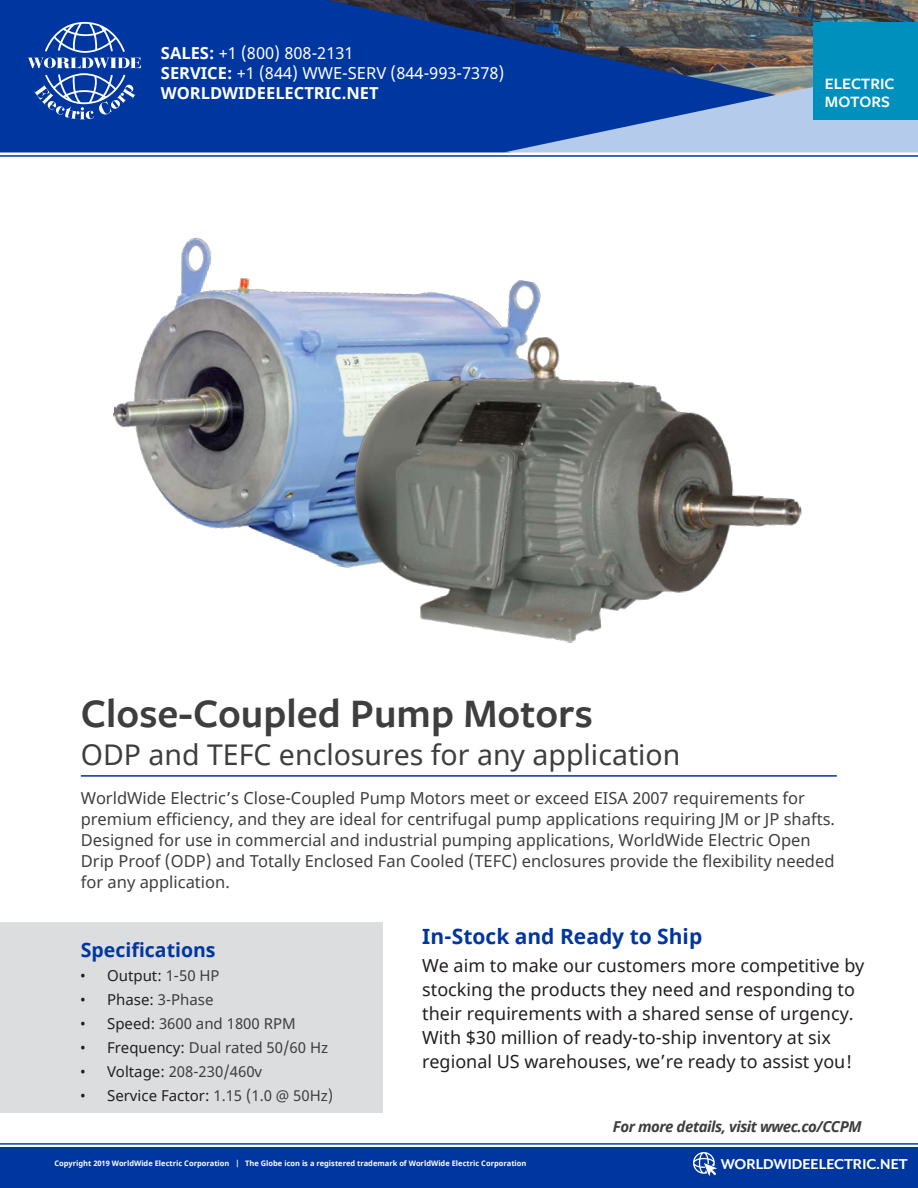
<style>
.page{position:relative;width:918px;height:1188px;background:#fff}
.page>*{position:absolute;margin:0;border:0;box-sizing:border-box;transform-origin:0 0}
.t1{font:600 42px "Freight Sans Pro";color:#3e3e3f}
.t2{font:28.5px "Noto Sans";color:#3e3e3f}
.t3{font:700 21px "Noto Sans";color:#00369f}
.t4{font:700 19.5px "Noto Sans";color:#00369f}
.t5{font:18px/24px "Noto Sans";color:#231f20}
.t6{font:16.5px/21px "Noto Sans";color:#3e3e3f}
.t7{font:16.5px/19.8px "Noto Sans";color:#fff}
.t8{font:700 16.5px "Mr Eaves XL Mod OT";color:#fff}
.t9{font:600 16.5px/18px "Freight Sans Pro";color:#fff}
.t10{font:15px "Noto Sans";color:#3e3e3f}
.t11{font:15px "Noto Sans";color:#231f20}
.t12{font:italic 700 15px "Noto Sans";letter-spacing:-.03em;color:#3e3e3f}
.t13{font:700 7.5px "Noto Sans";color:#fff}
.s1{font-weight:700}
.s2{color:#3e3e3f}
.s3{color:#231f20}
</style>
<div class="page">
<img style="left:778px;top:0;width:140px;height:61px">
<svg style="left:0;top:0;width:778px;height:152px;background:#123c8e"></svg>
<svg style="left:504px;top:61px;width:414px;height:91px;background:#597cb9"></svg>
<hr style="left:0;top:155px;width:918px;height:2px;background:#00369f">
<hr style="left:81px;top:775px;width:756px;height:2px;background:#00369f">
<div style="left:0;top:922px;width:383px;height:191px;background:#dcdddf"></div>
<svg style="left:28px;top:22px;width:113px;height:97px;background:#315db1"></svg>
<div style="left:0;top:1147px;width:918px;height:41px;background:#00369f"></div>
<hr style="left:0;top:1143px;width:918px;height:2px;background:#0046a9">
<svg style="left:693px;top:1152px;width:24px;height:24px"></svg>
<div style="left:813px;top:22px;width:105px;height:97px;background:#0090be"></div>
<img style="left:113px;top:237px;width:428px;height:331px">
<img style="left:345px;top:321px;width:457px;height:322px">
<p class="t7" style="left:161px;top:44px;width:345px"><span class="s1">SALES:</span> +1 (800) 808-2131<br><span class="s1">SERVICE:</span> +1 (844) WWE-SERV (844-993-7378)<br><span class="s1">WORLDWIDEELECTRIC.NET</span></p>
<p class="t9" style="left:825px;top:74px;width:71px">ELECTRIC<br>MOTORS</p>
<h1 class="t1" style="left:81px;top:685px;width:514px">Close-Coupled Pump Motors</h1>
<h2 class="t2" style="left:81px;top:735px;width:601px">ODP and TEFC enclosures for any application</h2>
<p class="t6" style="left:81px;top:788px;width:756px">WorldWide Electric’s Close-Coupled Pump Motors meet or exceed EISA 2007 requirements for premium efficiency, and they are ideal for centrifugal pump applications requiring JM or JP shafts.<br>Designed for use in commercial and industrial pumping applications, WorldWide Electric Open Drip Proof (ODP) and Totally Enclosed Fan Cooled (TEFC) enclosures provide the flexibility needed for any application.</p>
<p class="t4" style="left:81px;top:936px;width:136px">Specifications</p>
<p class="t11" style="left:80px;top:965px;width:141px">• Output: <span class="s2">1-50 HP</span></p>
<p class="t11" style="left:80px;top:989px;width:135px">• Phase: <span class="s2">3-Phase</span></p>
<p class="t10" style="left:80px;top:1013px;width:217px"><span class="s3">• Speed:</span> 3600 and 1800 RPM</p>
<p class="t10" style="left:80px;top:1037px;width:250px"><span class="s3">• Frequency:</span> Dual rated 50/60 Hz</p>
<p class="t10" style="left:80px;top:1061px;width:184px"><span class="s3">• Voltage:</span> 208-230/460v</p>
<p class="t11" style="left:80px;top:1085px;width:255px">• Service Factor: <span class="s2">1.15 (1.0 @ 50Hz)</span></p>
<p class="t3" style="left:422px;top:922px;width:282px">In-Stock and Ready to Ship</p>
<p class="t5" style="left:422px;top:954px;width:444px">We aim to make our customers more competitive by stocking the products they need and responding to their requirements with a shared sense of urgency.<br>With $30 million of ready-to-ship inventory at six regional US warehouses, we’re ready to assist you!</p>
<p class="t12" style="left:613px;top:1116px;width:250px">For more details, visit wwec.co/CCPM</p>
<p class="t13" style="left:54px;top:1158px;width:474px">Copyright 2019 WorldWide Electric Corporation | The Globe icon is a registered trademark of WorldWide Electric Corporation</p>
<p class="t8" style="left:721px;top:1155px;width:189px">WORLDWIDEELECTRIC.NET</p>
</div>
